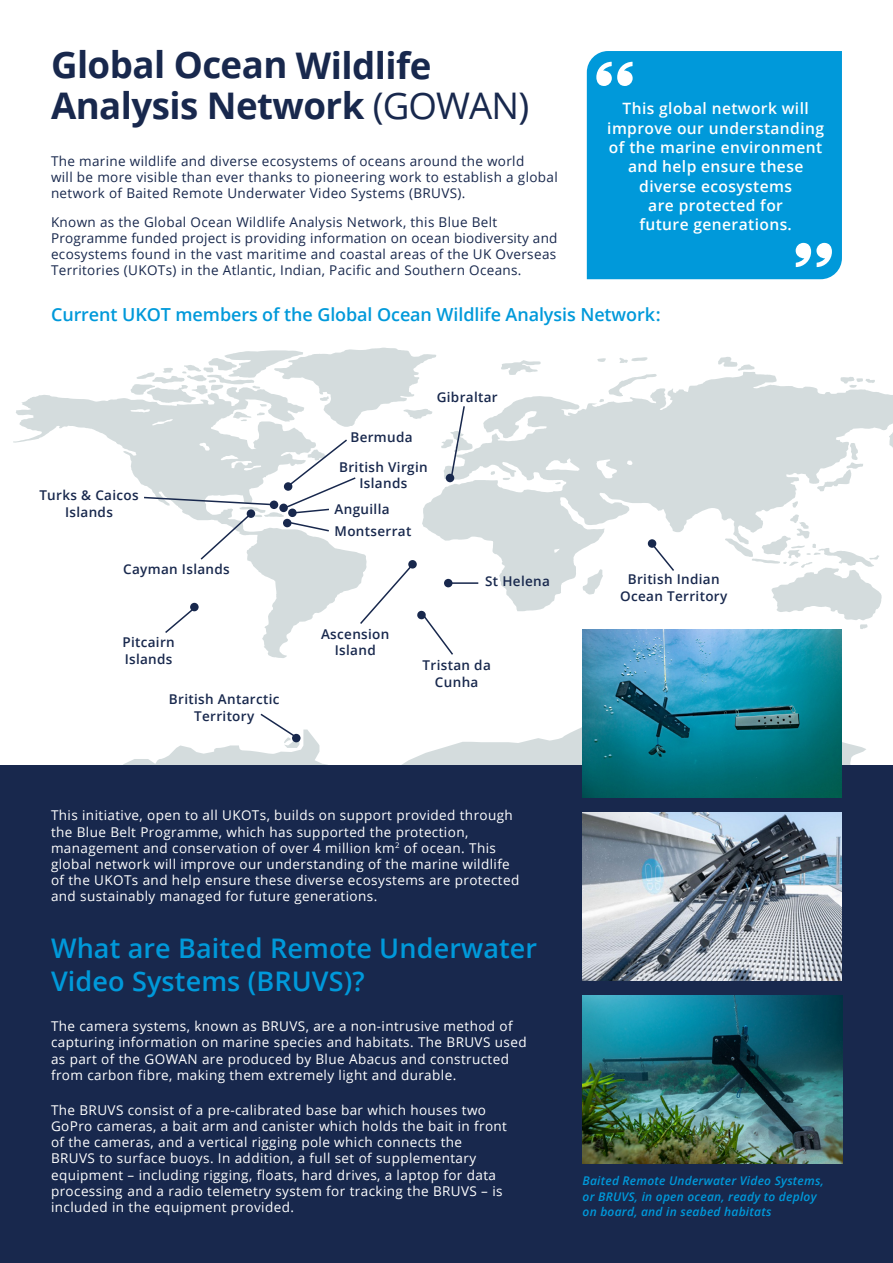
<style>
.page{position:relative;width:893px;height:1263px;background:#fff}
.page>*{position:absolute;margin:0;border:0;box-sizing:border-box;transform-origin:0 0}
.t1{font:108px "DK Carambola";color:#fff}
.t2{font:700 36.6px/41px "Open Sans";letter-spacing:-.015em;color:#18284d}
.t3{font:600 27px/33px "Open Sans";letter-spacing:.005em;color:#0099da}
.t4{font:600 18px "Open Sans";letter-spacing:-.005em;color:#0099da}
.t5{font:600 15.6px/19.4px "Open Sans";letter-spacing:.025em;color:#fff;text-align:center}
.t6{font:13.5px/16.2px "Open Sans";letter-spacing:.03em;color:#fff}
.t7{font:13.5px/16.2px "Open Sans";letter-spacing:.025em;color:#18284d}
.t8{font:600 13.5px/16.5px "Open Sans";letter-spacing:.025em;color:#18284d;text-align:center}
.t9{font:italic 600 12px/15.8px "Open Sans";letter-spacing:.02em;color:#0099da}
.s1{font-weight:400}
</style>
<div class="page">
<svg style="left:13px;top:348px;width:880px;height:417px"></svg>
<svg style="left:190px;top:603px;width:9px;height:8px"></svg>
<svg style="left:408px;top:560px;width:9px;height:8px"></svg>
<svg style="left:648px;top:539px;width:8px;height:9px"></svg>
<hr style="left:449px;top:582px;width:29px;height:2px;background:#18284d">
<svg style="left:358px;top:562px;width:97px;height:94px"></svg>
<svg style="left:649px;top:541px;width:27px;height:32px"></svg>
<div style="left:292px;top:734px;width:9px;height:8px;background:#18284d;border-radius:50%"></div>
<svg style="left:259px;top:712px;width:39px;height:27px"></svg>
<svg style="left:288px;top:508px;width:9px;height:9px"></svg>
<div style="left:446px;top:474px;width:8px;height:8px;background:#18284d;border-radius:50%"></div>
<svg style="left:449px;top:405px;width:17px;height:76px"></svg>
<svg style="left:289px;top:521px;width:42px;height:12px"></svg>
<div style="left:283px;top:519px;width:8px;height:8px;background:#18284d;border-radius:50%"></div>
<svg style="left:163px;top:605px;width:35px;height:30px"></svg>
<div style="left:270px;top:500px;width:8px;height:9px;background:#18284d;border-radius:50%"></div>
<svg style="left:142px;top:496px;width:132px;height:65px"></svg>
<svg style="left:281px;top:438px;width:76px;height:77px"></svg>
<div style="left:0;top:765px;width:893px;height:498px;background:#18284d"></div>
<div style="left:587px;top:51px;width:255px;height:228px;background:#0099da"></div>
<img style="left:583px;top:629px;width:259px;height:168px">
<img style="left:583px;top:812px;width:259px;height:168px">
<img style="left:583px;top:995px;width:259px;height:168px">
<p class="t2" style="left:51px;top:43px;width:480px">Global Ocean Wildlife<br>Analysis Network <span class="s1">(GOWAN)</span></p>
<p class="t7" style="left:51px;top:152px;width:508px">The marine wildlife and diverse ecosystems of oceans around the world<br>will be more visible than ever thanks to pioneering work to establish a global network of Baited Remote Underwater Video Systems (BRUVS).</p>
<p class="t7" style="left:51px;top:214px;width:508px">Known as the Global Ocean Wildlife Analysis Network, this Blue Belt Programme funded project is providing information on ocean biodiversity and ecosystems found in the vast maritime and coastal areas of the UK Overseas Territories (UKOTs) in the Atlantic, Indian, Pacific and Southern Oceans.</p>
<p class="t1" style="left:591px;top:40px;width:49px">“</p>
<p class="t5" style="left:607px;top:99px;width:218px">This global network will improve our understanding of the marine environment and help ensure these diverse ecosystems<br>are protected for<br>future generations.</p>
<p class="t1" style="left:837px;top:289px;width:49px;rotate:-180deg">“</p>
<p class="t4" style="left:51px;top:302px;width:611px">Current UKOT members of the Global Ocean Wildlife Analysis Network:</p>
<p class="t8" style="left:39px;top:487px;width:101px">Turks &amp; Caicos<br>Islands</p>
<p class="t8" style="left:123px;top:561px;width:108px">Cayman Islands</p>
<p class="t8" style="left:122px;top:634px;width:54px;text-align:left">Pitcairn<br>Islands</p>
<p class="t8" style="left:169px;top:690px;width:112px">British Antarctic<br>Territory</p>
<p class="t8" style="left:437px;top:388px;width:63px">Gibraltar</p>
<p class="t8" style="left:350px;top:428px;width:64px">Bermuda</p>
<p class="t8" style="left:339px;top:458px;width:90px">British Virgin<br>Islands</p>
<p class="t8" style="left:335px;top:500px;width:57px">Anguilla</p>
<p class="t8" style="left:335px;top:523px;width:78px">Montserrat</p>
<p class="t8" style="left:485px;top:573px;width:66px">St Helena</p>
<p class="t8" style="left:321px;top:625px;width:70px">Ascension<br>Island</p>
<p class="t8" style="left:423px;top:657px;width:70px">Tristan da<br>Cunha</p>
<p class="t8" style="left:620px;top:571px;width:109px">British Indian<br>Ocean Territory</p>
<p class="t6" style="left:51px;top:807px;width:470px">This initiative, open to all UKOTs, builds on support provided through the Blue Belt Programme, which has supported the protection, management and conservation of over 4 million km<sup>2</sup> of ocean. This global network will improve our understanding of the marine wildlife of the UKOTs and help ensure these diverse ecosystems are protected and sustainably managed for future generations.</p>
<p class="t3" style="left:51px;top:931px;width:488px">What are Baited Remote Underwater<br>Video Systems (BRUVS)?</p>
<p class="t6" style="left:51px;top:1018px;width:477px">The camera systems, known as BRUVS, are a non-intrusive method of capturing information on marine species and habitats. The BRUVS used as part of the GOWAN are produced by Blue Abacus and constructed from carbon fibre, making them extremely light and durable.</p>
<p class="t6" style="left:51px;top:1101px;width:457px">The BRUVS consist of a pre-calibrated base bar which houses two GoPro cameras, a bait arm and canister which holds the bait in front of the cameras, and a vertical rigging pole which connects the BRUVS to surface buoys. In addition, a full set of supplementary equipment – including rigging, floats, hard drives, a laptop for data processing and a radio telemetry system for tracking the BRUVS – is included in the equipment provided.</p>
<p class="t9" style="left:583px;top:1172px;width:243px">Baited Remote Underwater Video Systems, or BRUVS, in open ocean, ready to deploy on board, and in seabed habitats</p>
</div>
